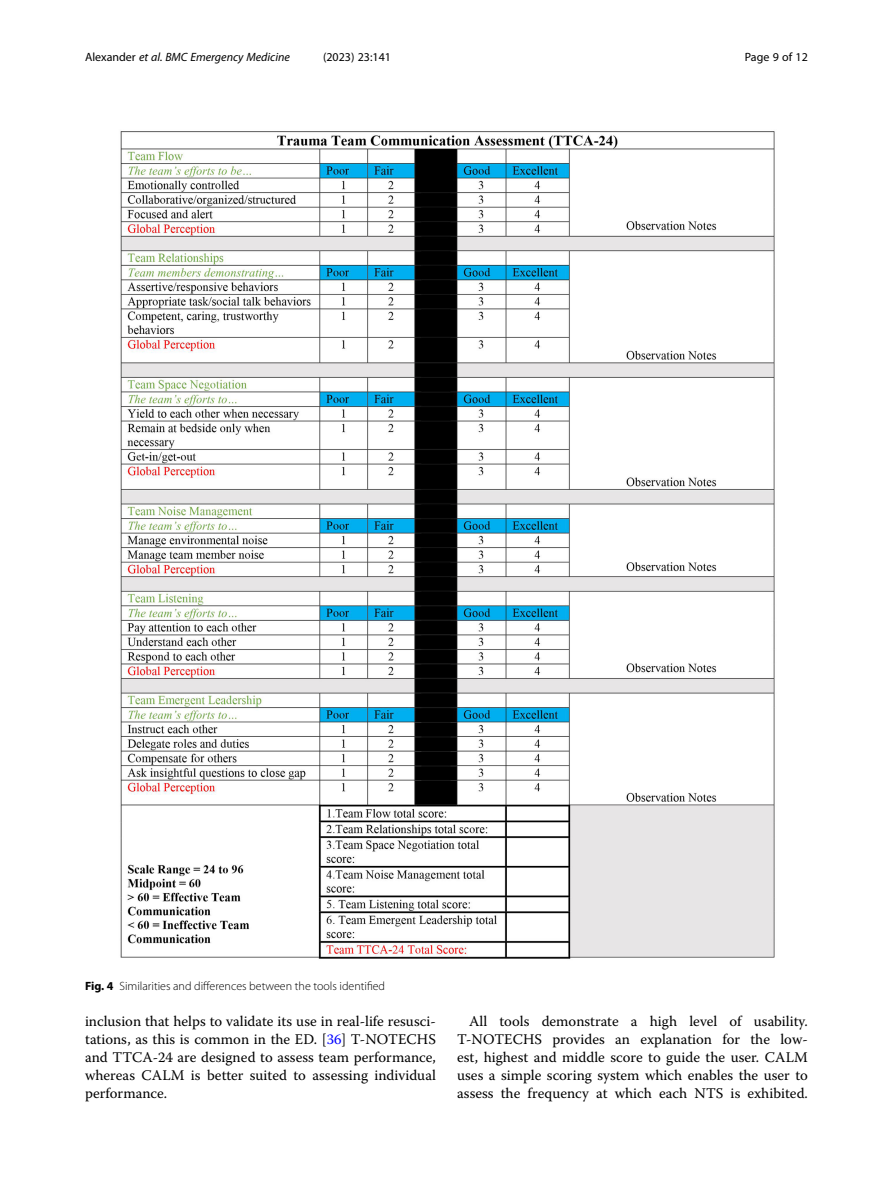
<style>
.page{position:relative;width:893px;height:1191px;background:#fff}
.page>*{position:absolute;margin:0;border:0;box-sizing:border-box;transform-origin:0 0}
.Body_Text_Indent{font:14.7px/18px "Warnock Pro";color:#000;text-align:justify}
.Figure_Caption{font:300 12px "Myriad Pro";color:#000}
.t1{font:italic 12px "Myriad Pro";color:#000}
.t2{font:12px "Myriad Pro";color:#000}
.s1{font-style:normal}
.s2{font-weight:700}
.s3{color:#00f}
</style>
<div class="page">
<img style="left:120px;top:131px;width:655px;height:828px">
<p class="t1" style="left:85px;top:50px;width:206px"><span class="s1">Alexander</span> et al. BMC Emergency Medicine</p>
<p class="t2" style="left:323px;top:50px;width:70px">(2023) 23:141</p>
<p class="t2" style="left:745px;top:50px;width:65px">Page 9 of 12</p>
<p class="Figure_Caption" style="left:85px;top:979px;width:302px"><span class="s2">Fig. 4</span> Similarities and differences between the tools identified</p>
<p class="Body_Text_Indent" style="left:85px;top:1012px;width:352px">inclusion that helps to validate its use in real-life resusci&shy;tations, as this is common in the ED. [<span class="s3">36</span>] T-NOTECHS and TTCA-24 are designed to assess team performance, whereas CALM is better suited to assessing individual performance.</p>
<p class="Body_Text_Indent" style="left:457px;top:1012px;width:352px;text-indent:12px">All tools demonstrate a high level of usability.<br>T-NOTECHS provides an explanation for the low&shy;est, highest and middle score to guide the user. CALM uses a simple scoring system which enables the user to assess the frequency at which each NTS is exhibited.</p>
</div>
